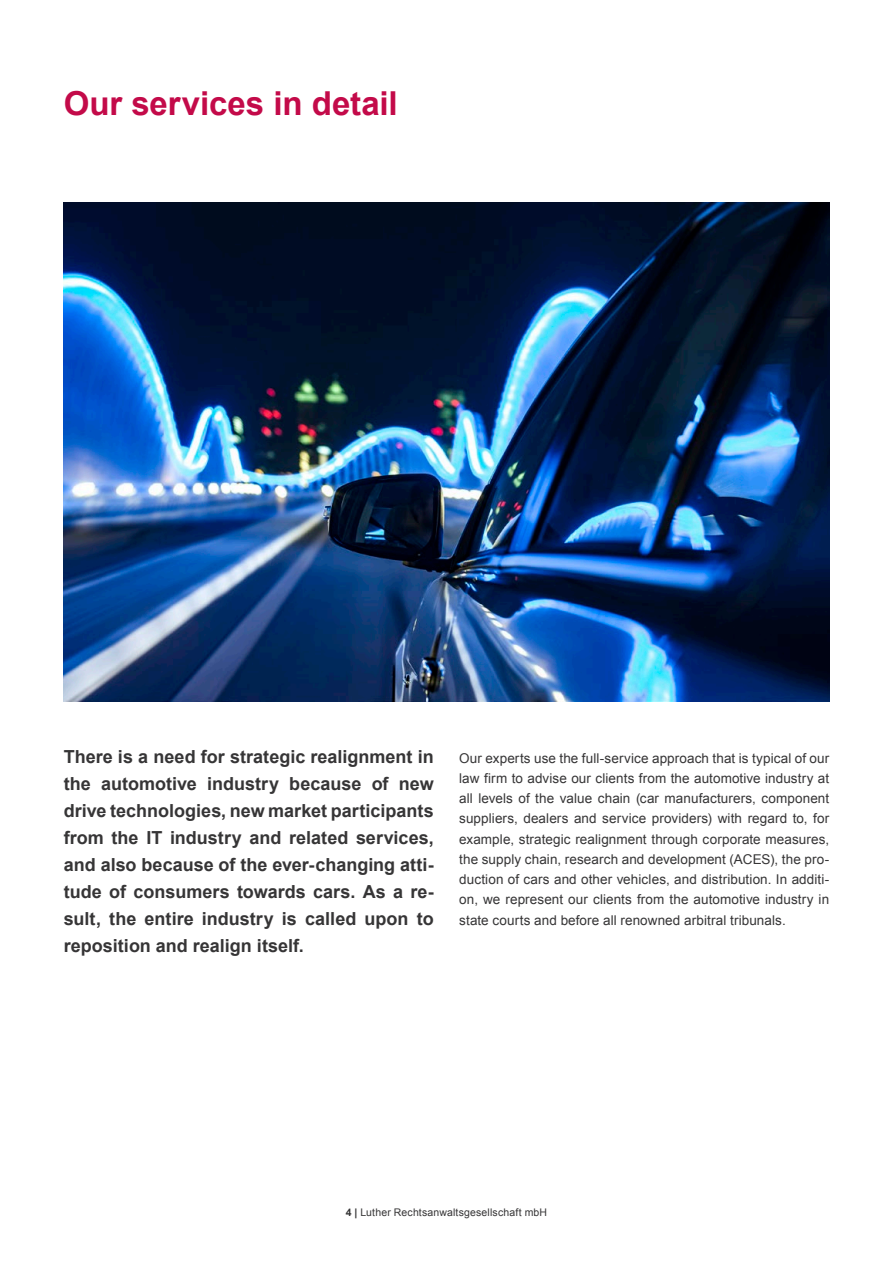
<style>
.page{position:relative;width:893px;height:1263px;background:#fff}
.page>*{position:absolute;margin:0;border:0;box-sizing:border-box;transform-origin:0 0}
.t1{font:700 33px "Arial";letter-spacing:-.005em;color:#c30a49}
.Einleitungstext_Erst{font:700 18px/27px "Arial";color:#363536;text-align:justify}
.Copy{font:13.5px/20.2px "Arial";letter-spacing:.005em;color:#363536;text-align:justify}
.t2{font:10.5px "Arial";letter-spacing:.015em;color:#363536}
.s1{font-weight:700}
</style>
<div class="page">
<img style="left:64px;top:203px;width:765px;height:499px">
<h1 class="t1" style="left:64px;top:82px;width:335px">Our services in detail</h1>
<p class="Einleitungstext_Erst" style="left:64px;top:743px;width:371px">There is a need for strategic realignment in the automotive industry because of new drive technologies, new market participants from the IT industry and related services, and also because of the ever-changing atti&shy;tude of consumers towards cars. As a re&shy;sult, the entire industry is called upon to reposition and realign itself.</p>
<p class="Copy" style="left:459px;top:748px;width:371px">Our experts use the full-service approach that is typical of our law firm to advise our clients from the automotive industry at all levels of the value chain (car manufacturers, component suppliers, dealers and service providers) with regard to, for example, strategic realignment through corporate measures, the supply chain, research and development (ACES), the pro&shy;duction of cars and other vehicles, and distribution. In additi&shy;on, we represent our clients from the automotive industry in state courts and before all renowned arbitral tribunals.</p>
<p class="t2" style="left:346px;top:1205px;width:203px"><span class="s1">4 |</span> Luther Rechtsanwaltsgesellschaft mbH</p>
</div>
